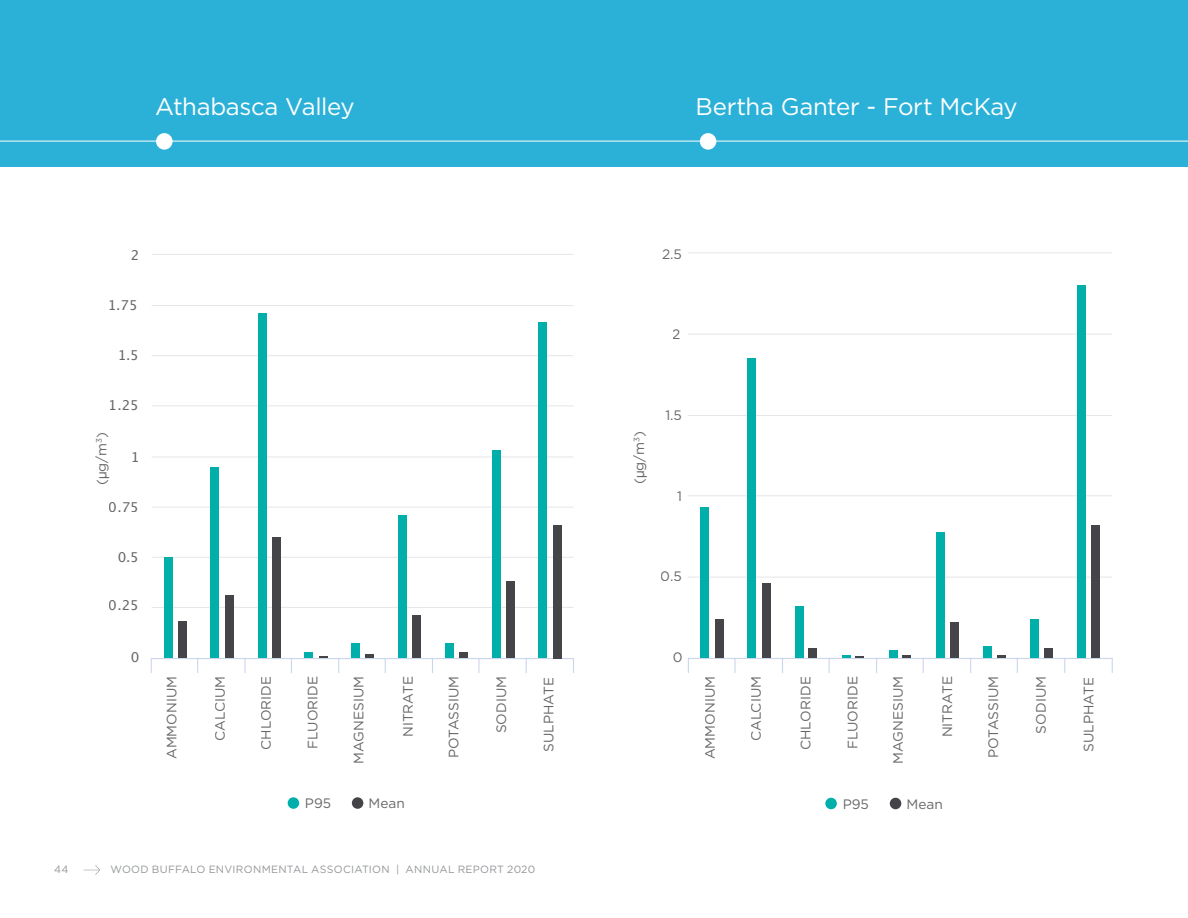
<style>
.page{position:relative;width:1188px;height:918px;background:#fff}
.page>*{position:absolute;margin:0;border:0;box-sizing:border-box;transform-origin:0 0}
.t1{font:24px "Gotham HTF";letter-spacing:-.015em;color:#fff}
.t2{font:13.65px "Gotham";color:#676767}
.t3{font:13.65px "Gotham HTF";color:#676868}
.t4{font:13.65px "Lucida Grande";color:#676767}
.t5{font:10.5px "Gotham HTF";letter-spacing:.025em;color:#939598}
.s1{font-family:"Helvetica Neue"}
</style>
<div class="page">
<div style="left:0;top:0;width:1188px;height:166px;background:#2bb1d8"></div>
<svg style="left:734px;top:659px;width:2px;height:14px"></svg>
<svg style="left:782px;top:659px;width:1px;height:14px"></svg>
<svg style="left:829px;top:659px;width:1px;height:14px"></svg>
<svg style="left:876px;top:659px;width:1px;height:14px"></svg>
<svg style="left:923px;top:659px;width:1px;height:14px"></svg>
<svg style="left:970px;top:659px;width:1px;height:14px"></svg>
<svg style="left:1017px;top:659px;width:1px;height:14px"></svg>
<svg style="left:1064px;top:659px;width:1px;height:14px"></svg>
<svg style="left:1112px;top:658px;width:1px;height:15px"></svg>
<svg style="left:688px;top:658px;width:1px;height:15px"></svg>
<hr style="left:689px;top:658px;width:423px;height:1px;background:#ccd6eb">
<div style="left:825px;top:798px;width:12px;height:11px;background:#00afaa;border-radius:50%"></div>
<div style="left:890px;top:798px;width:11px;height:11px;background:#434348;border-radius:50%"></div>
<hr style="left:688px;top:577px;width:424px;height:1px;background:#e6e6e6">
<hr style="left:688px;top:495px;width:424px;height:1px;background:#e6e6e6">
<hr style="left:688px;top:415px;width:424px;height:1px;background:#e6e6e6">
<hr style="left:688px;top:334px;width:424px;height:1px;background:#e6e6e6">
<hr style="left:688px;top:252px;width:424px;height:1px;background:#e6e6e6">
<div style="left:700px;top:508px;width:9px;height:150px;background:#00afaa"></div>
<div style="left:747px;top:359px;width:9px;height:299px;background:#00afaa"></div>
<div style="left:795px;top:607px;width:9px;height:51px;background:#00afaa"></div>
<div style="left:889px;top:650px;width:9px;height:8px;background:#00afaa"></div>
<div style="left:936px;top:532px;width:9px;height:126px;background:#00afaa"></div>
<div style="left:983px;top:646px;width:9px;height:12px;background:#00afaa"></div>
<div style="left:1030px;top:619px;width:9px;height:39px;background:#00afaa"></div>
<div style="left:1077px;top:285px;width:9px;height:373px;background:#00afaa"></div>
<div style="left:715px;top:619px;width:9px;height:39px;background:#444449"></div>
<div style="left:762px;top:583px;width:8px;height:75px;background:#444449"></div>
<div style="left:809px;top:648px;width:8px;height:10px;background:#444449"></div>
<svg style="left:842px;top:655px;width:22px;height:3px"></svg>
<svg style="left:902px;top:655px;width:9px;height:3px"></svg>
<div style="left:950px;top:622px;width:9px;height:36px;background:#444449"></div>
<svg style="left:997px;top:655px;width:9px;height:3px"></svg>
<div style="left:1044px;top:648px;width:9px;height:10px;background:#444449"></div>
<div style="left:1091px;top:525px;width:9px;height:133px;background:#444449"></div>
<svg style="left:197px;top:659px;width:1px;height:14px"></svg>
<svg style="left:244px;top:659px;width:2px;height:14px"></svg>
<svg style="left:291px;top:659px;width:1px;height:14px"></svg>
<svg style="left:338px;top:659px;width:1px;height:14px"></svg>
<svg style="left:385px;top:659px;width:1px;height:14px"></svg>
<svg style="left:432px;top:659px;width:1px;height:14px"></svg>
<svg style="left:478px;top:659px;width:1px;height:14px"></svg>
<svg style="left:526px;top:659px;width:1px;height:14px"></svg>
<svg style="left:573px;top:658px;width:1px;height:15px"></svg>
<svg style="left:151px;top:658px;width:1px;height:15px"></svg>
<hr style="left:152px;top:658px;width:421px;height:1px;background:#ccd6eb">
<div style="left:288px;top:797px;width:11px;height:12px;background:#00afaa;border-radius:50%"></div>
<div style="left:352px;top:797px;width:11px;height:12px;background:#434348;border-radius:50%"></div>
<hr style="left:152px;top:607px;width:421px;height:1px;background:#e6e6e6">
<hr style="left:152px;top:557px;width:421px;height:1px;background:#e6e6e6">
<hr style="left:152px;top:507px;width:421px;height:1px;background:#e6e6e6">
<hr style="left:152px;top:457px;width:421px;height:1px;background:#e6e6e6">
<hr style="left:152px;top:405px;width:421px;height:1px;background:#e6e6e6">
<hr style="left:152px;top:355px;width:421px;height:1px;background:#e6e6e6">
<hr style="left:152px;top:305px;width:421px;height:1px;background:#e6e6e6">
<hr style="left:152px;top:254px;width:421px;height:1px;background:#e6e6e6">
<div style="left:164px;top:558px;width:9px;height:100px;background:#00afaa"></div>
<div style="left:210px;top:467px;width:9px;height:191px;background:#00afaa"></div>
<div style="left:258px;top:314px;width:9px;height:344px;background:#00afaa"></div>
<div style="left:304px;top:652px;width:9px;height:6px;background:#00afaa"></div>
<div style="left:351px;top:644px;width:9px;height:14px;background:#00afaa"></div>
<div style="left:398px;top:515px;width:9px;height:143px;background:#00afaa"></div>
<div style="left:445px;top:644px;width:9px;height:14px;background:#00afaa"></div>
<div style="left:492px;top:451px;width:9px;height:207px;background:#00afaa"></div>
<div style="left:538px;top:322px;width:9px;height:336px;background:#00afaa"></div>
<div style="left:178px;top:621px;width:9px;height:37px;background:#444449"></div>
<div style="left:225px;top:595px;width:9px;height:63px;background:#444449"></div>
<div style="left:272px;top:537px;width:9px;height:121px;background:#444449"></div>
<svg style="left:319px;top:656px;width:9px;height:2px"></svg>
<svg style="left:365px;top:654px;width:9px;height:4px"></svg>
<div style="left:412px;top:616px;width:9px;height:42px;background:#444449"></div>
<div style="left:459px;top:652px;width:9px;height:6px;background:#444449"></div>
<div style="left:506px;top:582px;width:9px;height:76px;background:#444449"></div>
<div style="left:553px;top:525px;width:9px;height:133px;background:#444449"></div>
<hr style="left:0;top:141px;width:1188px;height:1px;background:#fff">
<div style="left:700px;top:133px;width:16px;height:17px;background:#fff;border-radius:50%"></div>
<div style="left:156px;top:133px;width:17px;height:17px;background:#fff;border-radius:50%"></div>
<svg style="left:84px;top:865px;width:16px;height:10px"></svg>
<h1 class="t1" style="left:155px;top:93px;width:201px">Athabasca Valley</h1>
<h1 class="t1" style="left:696px;top:93px;width:324px">Bertha Ganter - Fort McKay</h1>
<p class="t4" style="left:130px;top:247px;width:10px">2</p>
<p class="t4" style="left:108px;top:297px;width:32px">1.75</p>
<p class="t4" style="left:117px;top:347px;width:23px">1.5</p>
<p class="t4" style="left:109px;top:398px;width:32px">1.25</p>
<p class="t3" style="left:94px;top:485px;width:54px;rotate:-90deg">(<span class="s1">µ</span>g/m<sup>3</sup>)</p>
<p class="t4" style="left:130px;top:449px;width:10px">1</p>
<p class="t4" style="left:109px;top:499px;width:32px">0.75</p>
<p class="t4" style="left:117px;top:549px;width:23px">0.5</p>
<p class="t4" style="left:109px;top:598px;width:32px">0.25</p>
<p class="t4" style="left:130px;top:650px;width:10px">0</p>
<p class="t2" style="left:164px;top:759px;width:84px;rotate:-90deg">AMMONIUM</p>
<p class="t2" style="left:212px;top:741px;width:66px;rotate:-90deg">CALCIUM</p>
<p class="t2" style="left:258px;top:750px;width:75px;rotate:-90deg">CHLORIDE</p>
<p class="t2" style="left:305px;top:749px;width:74px;rotate:-90deg">FLUORIDE</p>
<p class="t2" style="left:351px;top:764px;width:89px;rotate:-90deg">MAGNESIUM</p>
<p class="t2" style="left:400px;top:737px;width:62px;rotate:-90deg">NITRATE</p>
<p class="t2" style="left:446px;top:758px;width:83px;rotate:-90deg">POTASSIUM</p>
<p class="t2" style="left:494px;top:733px;width:59px;rotate:-90deg">SODIUM</p>
<p class="t2" style="left:541px;top:752px;width:76px;rotate:-90deg">SULPHATE</p>
<p class="t3" style="left:305px;top:796px;width:28px">P95</p>
<p class="t3" style="left:369px;top:796px;width:38px">Mean</p>
<p class="t2" style="left:662px;top:246px;width:21px">2.5</p>
<p class="t2" style="left:673px;top:326px;width:10px">2</p>
<p class="t3" style="left:632px;top:484px;width:54px;rotate:-90deg">(<span class="s1">µ</span>g/m<sup>3</sup>)</p>
<p class="t2" style="left:665px;top:407px;width:18px">1.5</p>
<p class="t2" style="left:677px;top:488px;width:6px">1</p>
<p class="t2" style="left:661px;top:568px;width:23px">0.5</p>
<p class="t2" style="left:672px;top:650px;width:11px">0</p>
<p class="t2" style="left:702px;top:759px;width:85px;rotate:-90deg">AMMONIUM</p>
<p class="t2" style="left:749px;top:741px;width:67px;rotate:-90deg">CALCIUM</p>
<p class="t2" style="left:798px;top:750px;width:75px;rotate:-90deg">CHLORIDE</p>
<p class="t2" style="left:845px;top:749px;width:74px;rotate:-90deg">FLUORIDE</p>
<p class="t2" style="left:890px;top:764px;width:89px;rotate:-90deg">MAGNESIUM</p>
<p class="t2" style="left:940px;top:737px;width:63px;rotate:-90deg">NITRATE</p>
<p class="t2" style="left:986px;top:758px;width:84px;rotate:-90deg">POTASSIUM</p>
<p class="t2" style="left:1034px;top:734px;width:59px;rotate:-90deg">SODIUM</p>
<p class="t2" style="left:1081px;top:752px;width:76px;rotate:-90deg">SULPHATE</p>
<p class="t3" style="left:843px;top:796px;width:28px">P95</p>
<p class="t3" style="left:907px;top:796px;width:38px">Mean</p>
<p class="t5" style="left:54px;top:863px;width:16px">44</p>
<p class="t5" style="left:110px;top:863px;width:426px">WOOD BUFFALO ENVIRONMENTAL ASSOCIATION | ANNUAL REPORT 2020</p>
</div>
